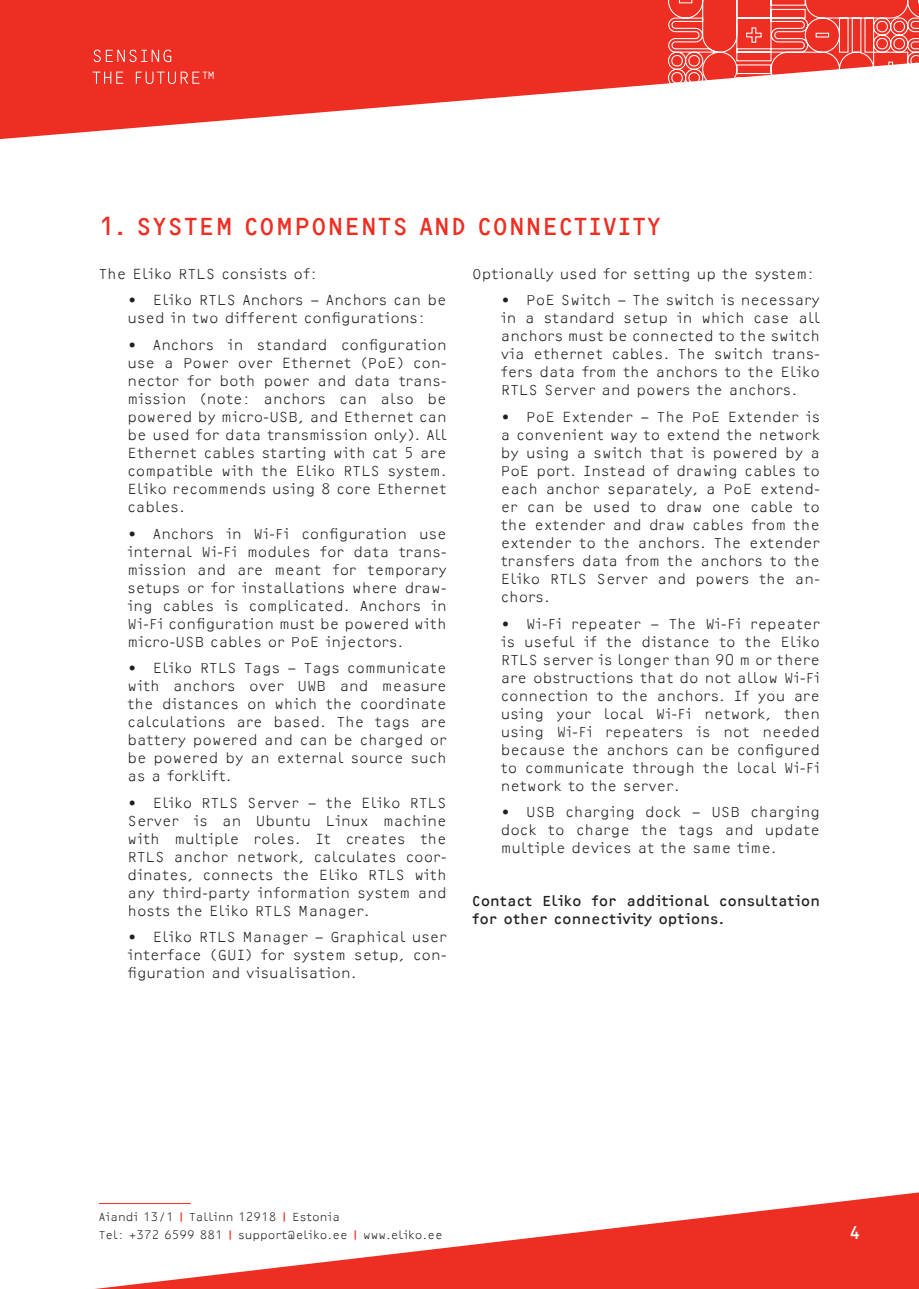
<style>
.page{position:relative;width:919px;height:1289px;background:#fff}
.page>*{position:absolute;margin:0;border:0;box-sizing:border-box;transform-origin:0 0}
.t1{font:25.5px "OCRF";letter-spacing:.015em;color:#ee2e22}
.t2{font:18px "OCRF";color:#fff}
.t3{font:300 15px/18px "OCRF";color:#231f20;text-align:justify}
.t4{font:15px/18px "OCRF";color:#231f20}
.t5{font:300 12px/18px "OCRF";color:#231f20}
.s1{font-weight:400;color:#ee2e22}
</style>
<div class="page">
<svg style="left:0;top:0;width:667px;height:139px;fill:#ee2e22"></svg>
<svg style="left:98px;top:1192px;width:820px;height:96px"></svg>
<svg style="left:667px;top:0;width:251px;height:84px"></svg>
<svg style="left:94px;top:50px;width:77px;height:12px"></svg>
<svg style="left:92px;top:72px;width:31px;height:12px"></svg>
<svg style="left:136px;top:72px;width:77px;height:12px"></svg>
<hr style="left:99px;top:1203px;width:92px;height:1px;background:#ee2e22">
<h1 class="t1" style="left:99px;top:211px;width:563px">1. SYSTEM COMPONENTS AND CONNECTIVITY</h1>
<p class="t3" style="left:99px;top:264px;width:220px">The Eliko RTLS consists of:</p>
<p class="t3" style="left:127px;top:291px;width:321px">• Eliko RTLS Anchors – Anchors can be used in two different configurations:</p>
<p class="t3" style="left:127px;top:335px;width:321px">• Anchors in standard configuration use a Power over Ethernet (PoE) con&shy;nector for both power and data trans&shy;mission (note: anchors can also be powered by micro-USB, and Ethernet can be used for data transmission only). All Ethernet cables starting with cat 5 are compatible with the Eliko RTLS system.<br>Eliko recommends using 8 core Ethernet cables.</p>
<p class="t3" style="left:127px;top:524px;width:321px">• Anchors in Wi-Fi configuration use internal Wi-Fi modules for data trans&shy;mission and are meant for temporary setups or for installations where draw&shy;ing cables is complicated. Anchors in Wi-Fi configuration must be powered with micro-USB cables or PoE injectors.</p>
<p class="t3" style="left:127px;top:658px;width:321px">• Eliko RTLS Tags – Tags communicate with anchors over UWB and measure the distances on which the coordinate calculations are based. The tags are battery powered and can be charged or be powered by an external source such as a forklift.</p>
<p class="t3" style="left:127px;top:793px;width:321px">• Eliko RTLS Server – the Eliko RTLS Server is an Ubuntu Linux machine with multiple roles. It creates the RTLS anchor network, calculates coor&shy;dinates, connects the Eliko RTLS with any third-party information system and hosts the Eliko RTLS Manager.</p>
<p class="t3" style="left:127px;top:927px;width:321px">• Eliko RTLS Manager – Graphical user interface (GUI) for system setup, con&shy;figuration and visualisation.</p>
<p class="t3" style="left:472px;top:264px;width:343px">Optionally used for setting up the system:</p>
<p class="t3" style="left:500px;top:291px;width:321px">• PoE Switch – The switch is necessary in a standard setup in which case all anchors must be connected to the switch via ethernet cables. The switch trans&shy;fers data from the anchors to the Eliko RTLS Server and powers the anchors.</p>
<p class="t3" style="left:500px;top:407px;width:321px">• PoE Extender – The PoE Extender is a convenient way to extend the network by using a switch that is powered by a PoE port. Instead of drawing cables to each anchor separately, a PoE extend&shy;er can be used to draw one cable to the extender and draw cables from the extender to the anchors. The extender transfers data from the anchors to the Eliko RTLS Server and powers the an&shy;chors.</p>
<p class="t3" style="left:500px;top:614px;width:321px">• Wi-Fi repeater – The Wi-Fi repeater is useful if the distance to the Eliko RTLS server is longer than 90 m or there are obstructions that do not allow Wi-Fi connection to the anchors. If you are using your local Wi-Fi network, then using Wi-Fi repeaters is not needed because the anchors can be configured to communicate through the local Wi-Fi network to the server.</p>
<p class="t3" style="left:500px;top:802px;width:321px">• USB charging dock – USB charging dock to charge the tags and update multiple devices at the same time.</p>
<p class="t4" style="left:472px;top:891px;width:349px">Contact Eliko for additional consultation for other connectivity options.</p>
<p class="t5" style="left:99px;top:1207px;width:345px">Aiandi 13/1 <span class="s1">|</span> Tallinn 12918 <span class="s1">|</span> Estonia<br>Tel: +372 6599 881 <span class="s1">|</span> support@eliko.ee <span class="s1">|</span> www.eliko.ee</p>
<p class="t2" style="left:849px;top:1221px;width:13px">4</p>
</div>
